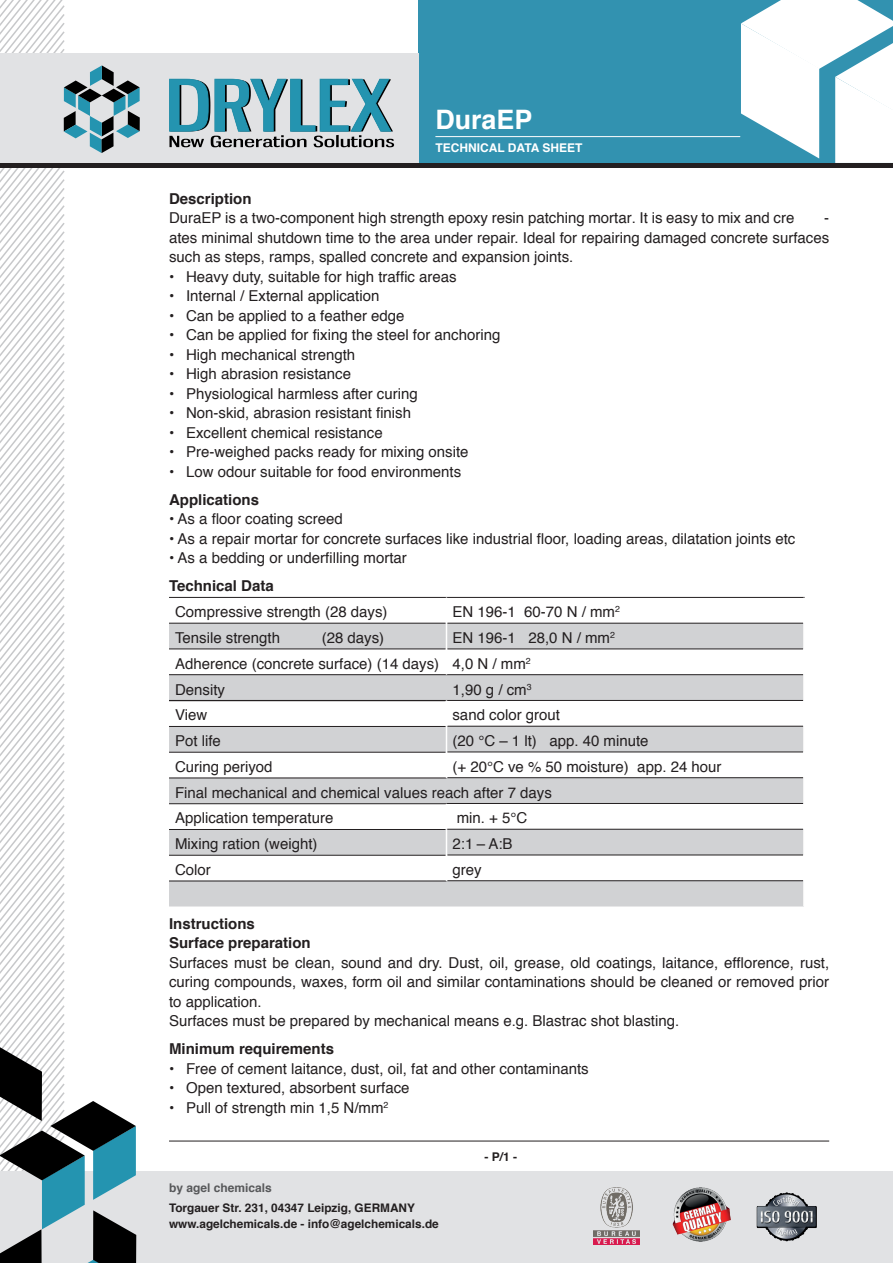
<style>
.page{position:relative;width:893px;height:1263px;background:#fff}
.page>*{position:absolute;margin:0;border:0;box-sizing:border-box;transform-origin:0 0}
.t1{font:700 26.85px "Helvetica";color:#fff}
.t2{font:15px/19.5px "Helvetica";color:#231f20}
.t3{font:700 15px/19.5px "Helvetica";color:#231f20}
.t4{font:700 12px "Helvetica";color:#fff}
.t5{font:700 12px "Helvetica";color:#57585a}
.t6{font:700 12px "Helvetica";color:#231f20}
.t7{font:700 11.85px/15.3px "Helvetica";color:#231f20}
</style>
<div class="page">
<div style="left:418px;top:0;width:475px;height:163px;background:#3292b0"></div>
<svg style="left:741px;top:0;width:152px;height:163px"></svg>
<div style="left:0;top:53px;width:418px;height:110px;background:#e1e2e4"></div>
<div style="left:0;top:1171px;width:893px;height:92px;background:#e1e2e4"></div>
<svg style="left:169px;top:624px;width:634px;height:282px;fill:#d1d2d4"></svg>
<hr style="left:169px;top:597px;width:277px;height:1px;background:#231f20">
<hr style="left:446px;top:597px;width:359px;height:1px;background:#231f20">
<hr style="left:169px;top:623px;width:277px;height:1px;background:#231f20">
<hr style="left:447px;top:623px;width:356px;height:1px;background:#231f20">
<hr style="left:169px;top:649px;width:277px;height:1px;background:#231f20">
<hr style="left:447px;top:649px;width:356px;height:1px;background:#231f20">
<hr style="left:169px;top:674px;width:277px;height:1px;background:#231f20">
<hr style="left:446px;top:674px;width:357px;height:1px;background:#231f20">
<hr style="left:446px;top:700px;width:357px;height:1px;background:#231f20">
<hr style="left:169px;top:700px;width:277px;height:1px;background:#231f20">
<hr style="left:447px;top:726px;width:356px;height:1px;background:#231f20">
<hr style="left:169px;top:726px;width:277px;height:1px;background:#231f20">
<hr style="left:447px;top:752px;width:356px;height:1px;background:#231f20">
<hr style="left:169px;top:752px;width:277px;height:1px;background:#231f20">
<hr style="left:447px;top:777px;width:356px;height:1px;background:#231f20">
<hr style="left:169px;top:778px;width:277px;height:1px;background:#231f20">
<hr style="left:446px;top:803px;width:357px;height:1px;background:#231f20">
<hr style="left:169px;top:803px;width:277px;height:1px;background:#231f20">
<hr style="left:446px;top:829px;width:357px;height:1px;background:#231f20">
<hr style="left:169px;top:829px;width:277px;height:1px;background:#231f20">
<hr style="left:447px;top:855px;width:356px;height:1px;background:#231f20">
<hr style="left:169px;top:855px;width:277px;height:1px;background:#231f20">
<hr style="left:447px;top:880px;width:356px;height:1px;background:#231f20">
<hr style="left:169px;top:881px;width:277px;height:1px;background:#231f20">
<svg style="left:446px;top:624px;width:1px;height:50px"></svg>
<svg style="left:446px;top:701px;width:1px;height:77px"></svg>
<svg style="left:446px;top:804px;width:1px;height:77px"></svg>
<img style="left:594px;top:1188px;width:45px;height:56px">
<img style="left:672px;top:1188px;width:59px;height:54px">
<img style="left:756px;top:1192px;width:61px;height:50px">
<svg style="left:169px;top:79px;width:225px;height:68px"></svg>
<svg style="left:0;top:0;width:140px;height:1263px"></svg>
<div style="left:0;top:163px;width:893px;height:5px;background:#231f20"></div>
<hr style="left:435px;top:136px;width:305px;height:1px;background:#fff">
<hr style="left:169px;top:1141px;width:660px;height:1px;background:#231f20">
<h1 class="t1" style="left:435px;top:98px;width:98px">DUuUraÜEP</h1>
<p class="t4" style="left:435px;top:138px;width:148px">TECHNICAL DATA SHEET</p>
<p class="t3" style="left:169px;top:189px;width:84px">Description</p>
<p class="t2" style="left:169px;top:209px;width:627px">DUuraEP is a two-component high strength epoxy resin patching mortar. It is easy to mix and cre</p>
<p class="t2" style="left:169px;top:209px;width:662px;text-align:justify;text-indent:655px">- ates minimal shutdown time to the area under repair. Ideal for repairing damaged concrete surfaces such as steps, ramps, spalled concrete and expansion joints.</p>
<p class="t2" style="left:169px;top:267px;width:289px">• Heavy duty, suitable for high traffic areas</p>
<p class="t2" style="left:169px;top:287px;width:212px">• Internal / External application</p>
<p class="t2" style="left:169px;top:306px;width:237px">• Can be applied to a feather edge</p>
<p class="t2" style="left:169px;top:326px;width:333px">• Can be applied for fixing the steel for anchoring</p>
<p class="t2" style="left:169px;top:345px;width:188px">• High mechanical strength</p>
<p class="t2" style="left:169px;top:365px;width:184px">• High abrasion resistance</p>
<p class="t2" style="left:169px;top:384px;width:250px">• Physiological harmless after curing</p>
<p class="t2" style="left:169px;top:404px;width:244px">• Non-skid, abrasion resistant finish</p>
<p class="t2" style="left:169px;top:423px;width:215px">• Excellent chemical resistance</p>
<p class="t2" style="left:169px;top:443px;width:301px">• Pre-weighed packs ready for mixing onsite</p>
<p class="t2" style="left:169px;top:462px;width:294px">• Low odour suitable for food environments</p>
<p class="t3" style="left:169px;top:490px;width:92px">Applications</p>
<p class="t2" style="left:169px;top:510px;width:175px">• As a floor coating screed</p>
<p class="t2" style="left:169px;top:529px;width:628px">• As a repair mortar for concrete surfaces like industrial floor, loading areas, dilatation joints etc</p>
<p class="t2" style="left:169px;top:549px;width:239px">• As a bedding or underfilling mortar</p>
<p class="t3" style="left:169px;top:576px;width:106px">Technical Data</p>
<p class="t2" style="left:175px;top:603px;width:214px">Compressive strength (28 days)</p>
<p class="t2" style="left:452px;top:603px;width:169px">EN 196-1 60-70 N / mm<sup>2</sup></p>
<p class="t2" style="left:175px;top:628px;width:107px">Tensile strength</p>
<p class="t2" style="left:322px;top:628px;width:64px">(28 days)</p>
<p class="t2" style="left:175px;top:625px;width:441px;line-height:26px;text-indent:277px">EN 196-1 28,0 N / mm<sup>2<br></sup>Adherence (concrete surface) (14 days) 4,0 N / mm<sup>2<br></sup>Density</p>
<p class="t2" style="left:452px;top:680px;width:81px">1,90 g / cm<sup>3</sup></p>
<p class="t2" style="left:175px;top:706px;width:34px">View</p>
<p class="t2" style="left:452px;top:706px;width:109px">sand color grout</p>
<p class="t2" style="left:175px;top:732px;width:47px">Pot life</p>
<p class="t2" style="left:452px;top:732px;width:198px">(20 °C – 1 lt) app. 40 minute</p>
<p class="t2" style="left:175px;top:757px;width:99px">Curing periyod</p>
<p class="t2" style="left:175px;top:754px;width:548px;line-height:25.8px;text-indent:277px">(+ 20°C ve % 50 moisture) app. 24 hour<br>Final mechanical and chemical values reach after 7 days<br>Application temperature</p>
<p class="t2" style="left:457px;top:809px;width:72px">min. + 5°C</p>
<p class="t2" style="left:175px;top:835px;width:144px">Mixing ration (weight)</p>
<p class="t2" style="left:452px;top:835px;width:62px">2:1 – A:B</p>
<p class="t2" style="left:175px;top:860px;width:37px">Color</p>
<p class="t2" style="left:452px;top:860px;width:31px">grey</p>
<p class="t3" style="left:169px;top:914px;width:143px">Instructions<br>Surface preparation</p>
<p class="t2" style="left:169px;top:953px;width:662px">Surfaces must be clean, sound and dry. Dust, oil, grease, old coatings, laitance, efflorence, rust, curing compounds, waxes, form oil and similar contaminations should be cleaned or removed prior to application.<br>Surfaces must be prepared by mechanical means e.g. Blastrac shot blasting.</p>
<p class="t3" style="left:169px;top:1039px;width:167px">Minimum requirements</p>
<p class="t2" style="left:169px;top:1059px;width:421px">• Free of cement laitance, dust, oil, fat and other contaminants</p>
<p class="t2" style="left:169px;top:1079px;width:242px">• Open textured, absorbent surface</p>
<p class="t2" style="left:169px;top:1098px;width:221px">• Pull of strength min 1,5 N/mm<sup>2</sup></p>
<p class="t5" style="left:169px;top:1178px;width:104px">by agel chemicals</p>
<p class="t7" style="left:169px;top:1200px;width:271px">Torgauer Str. 231, 04347 Leipzig, GERMANY www.agelchemicals.de - info@agelchemicals.de</p>
<p class="t6" style="left:484px;top:1147px;width:34px">- P/1 -</p>
</div>
